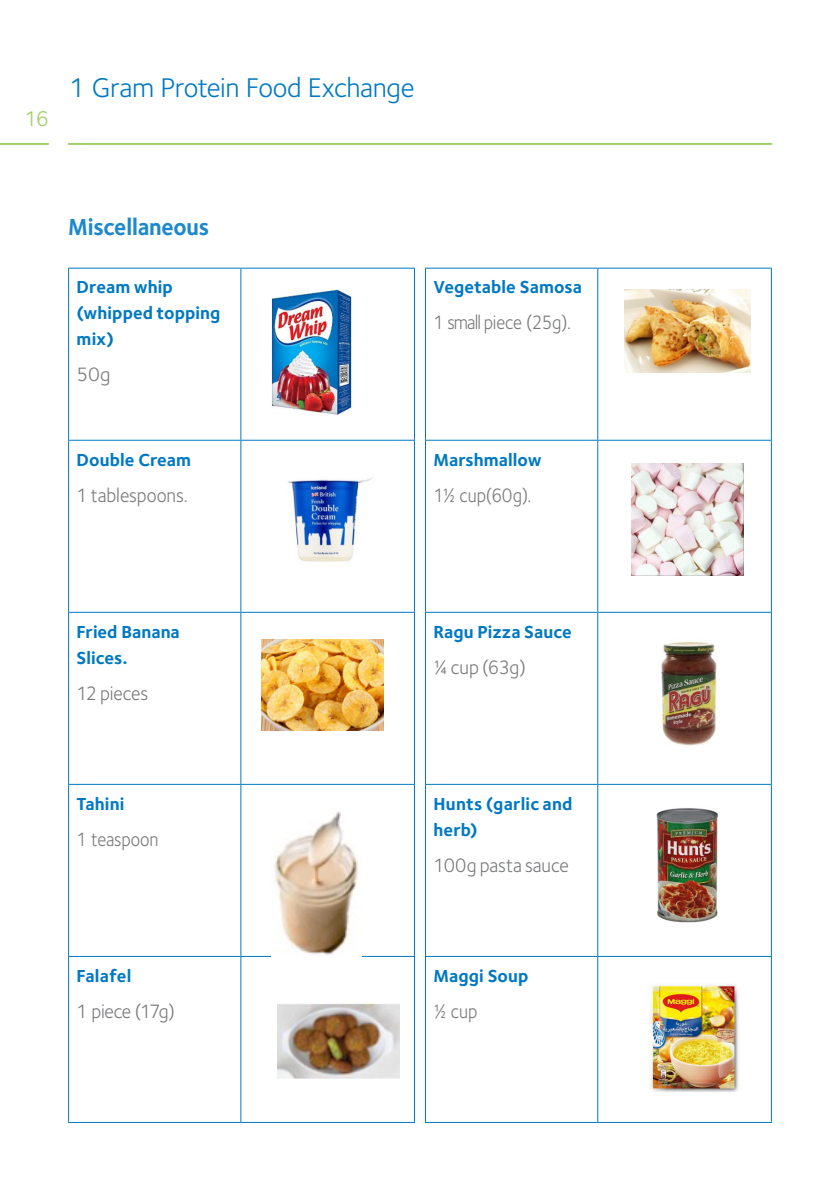
<style>
.page{position:relative;width:840px;height:1191px;background:#fff}
.page>*{position:absolute;margin:0;border:0;box-sizing:border-box;transform-origin:0 0}
.t1{font:28px "Foundry Sterling";letter-spacing:-.015em;color:#0079c2}
.Inner_-_Body{font:700 24px "Foundry Sterling";letter-spacing:-.01em;color:#1e89ca;scale:.95 1}
.t2{font:22px "Foundry Sterling";color:#9fce66}
.Table_Paragraph{font:20px "Foundry Sterling";letter-spacing:-.005em;color:#797a7c;scale:.95 1}
.Table_Paragraph-2{font:20px "Foundry Sterling";letter-spacing:-.005em;color:#797a7c;scale:.9 1}
.Table_Paragraph-3{font:20px "Foundry Sterling";letter-spacing:-.03em;color:#797a7c;scale:.9 1}
.Table_Paragraph-4{font:20px "Foundry Sterling";letter-spacing:-.025em;color:#797a7c;scale:.95 1}
.Table_Paragraph-5{font:20px "Foundry Sterling";letter-spacing:-.005em;color:#797a7c}
.Paragraph_Style_1{font:700 18px/26px "Foundry Sterling";letter-spacing:.005em;color:#0079c2}
</style>
<div class="page">
<hr style="left:68px;top:143px;width:703px;height:2px;background:#9fce66">
<hr style="left:0;top:143px;width:49px;height:2px;background:#9fce66">
<hr style="left:68px;top:268px;width:173px;height:1px;background:#0079c1">
<hr style="left:68px;top:269px;width:1px;height:171px;background:#0079c1">
<hr style="left:241px;top:268px;width:174px;height:1px;background:#0079c1">
<hr style="left:240px;top:269px;width:1px;height:171px;background:#0079c1">
<hr style="left:414px;top:269px;width:1px;height:171px;background:#0079c1">
<hr style="left:68px;top:440px;width:173px;height:1px;background:#0079c1">
<hr style="left:68px;top:441px;width:1px;height:171px;background:#0079c1">
<hr style="left:241px;top:440px;width:174px;height:1px;background:#0079c1">
<hr style="left:240px;top:441px;width:1px;height:171px;background:#0079c1">
<hr style="left:414px;top:441px;width:1px;height:171px;background:#0079c1">
<hr style="left:68px;top:612px;width:173px;height:1px;background:#0079c1">
<hr style="left:68px;top:613px;width:1px;height:171px;background:#0079c1">
<hr style="left:241px;top:612px;width:174px;height:1px;background:#0079c1">
<hr style="left:240px;top:613px;width:1px;height:171px;background:#0079c1">
<hr style="left:414px;top:613px;width:1px;height:171px;background:#0079c1">
<hr style="left:68px;top:784px;width:173px;height:1px;background:#0079c1">
<hr style="left:68px;top:785px;width:1px;height:171px;background:#0079c1">
<hr style="left:241px;top:784px;width:174px;height:1px;background:#0079c1">
<hr style="left:240px;top:785px;width:1px;height:171px;background:#0079c1">
<hr style="left:414px;top:785px;width:1px;height:171px;background:#0079c1">
<hr style="left:68px;top:956px;width:173px;height:1px;background:#0079c1">
<hr style="left:68px;top:957px;width:1px;height:165px;background:#0079c1">
<hr style="left:241px;top:956px;width:174px;height:1px;background:#0079c1">
<hr style="left:240px;top:957px;width:1px;height:165px;background:#0079c1">
<hr style="left:414px;top:957px;width:1px;height:165px;background:#0079c1">
<hr style="left:68px;top:1122px;width:173px;height:1px;background:#0079c1">
<hr style="left:241px;top:1122px;width:174px;height:1px;background:#0079c1">
<hr style="left:425px;top:268px;width:172px;height:1px;background:#0079c1">
<hr style="left:425px;top:269px;width:1px;height:171px;background:#0079c1">
<hr style="left:597px;top:268px;width:174px;height:1px;background:#0079c1">
<hr style="left:597px;top:269px;width:1px;height:171px;background:#0079c1">
<hr style="left:770px;top:269px;width:1px;height:171px;background:#0079c1">
<hr style="left:425px;top:440px;width:172px;height:1px;background:#0079c1">
<hr style="left:425px;top:441px;width:1px;height:171px;background:#0079c1">
<hr style="left:597px;top:440px;width:174px;height:1px;background:#0079c1">
<hr style="left:597px;top:441px;width:1px;height:171px;background:#0079c1">
<hr style="left:770px;top:441px;width:1px;height:171px;background:#0079c1">
<hr style="left:425px;top:612px;width:172px;height:1px;background:#0079c1">
<hr style="left:425px;top:613px;width:1px;height:171px;background:#0079c1">
<hr style="left:597px;top:612px;width:174px;height:1px;background:#0079c1">
<hr style="left:597px;top:613px;width:1px;height:171px;background:#0079c1">
<hr style="left:770px;top:613px;width:1px;height:171px;background:#0079c1">
<hr style="left:425px;top:784px;width:172px;height:1px;background:#0079c1">
<hr style="left:425px;top:785px;width:1px;height:171px;background:#0079c1">
<hr style="left:597px;top:784px;width:174px;height:1px;background:#0079c1">
<hr style="left:597px;top:785px;width:1px;height:171px;background:#0079c1">
<hr style="left:770px;top:785px;width:1px;height:171px;background:#0079c1">
<hr style="left:425px;top:956px;width:172px;height:1px;background:#0079c1">
<hr style="left:425px;top:957px;width:1px;height:165px;background:#0079c1">
<hr style="left:597px;top:956px;width:174px;height:1px;background:#0079c1">
<hr style="left:597px;top:957px;width:1px;height:165px;background:#0079c1">
<hr style="left:770px;top:957px;width:1px;height:165px;background:#0079c1">
<hr style="left:425px;top:1122px;width:172px;height:1px;background:#0079c1">
<hr style="left:597px;top:1122px;width:174px;height:1px;background:#0079c1">
<img style="left:271px;top:290px;width:80px;height:126px">
<img style="left:288px;top:478px;width:85px;height:84px">
<img style="left:261px;top:639px;width:122px;height:91px">
<img style="left:274px;top:811px;width:84px;height:144px">
<img style="left:277px;top:1003px;width:122px;height:76px">
<img style="left:624px;top:290px;width:126px;height:82px">
<img style="left:631px;top:464px;width:112px;height:111px">
<img style="left:661px;top:642px;width:56px;height:104px">
<img style="left:656px;top:808px;width:62px;height:114px">
<img style="left:650px;top:985px;width:89px;height:107px">
<p class="t2" style="left:24px;top:106px;width:26px">16</p>
<h1 class="t1" style="left:69px;top:71px;width:347px">1 Gram Protein Food Exchange</h1>
<p class="Inner_-_Body" style="left:68px;top:212px;width:150px">Miscellaneous</p>
<p class="Paragraph_Style_1" style="left:77px;top:275px;width:145px">Dream whip (whipped topping mix)</p>
<p class="Table_Paragraph-5" style="left:77px;top:363px;width:35px">50g</p>
<p class="Paragraph_Style_1" style="left:77px;top:447px;width:116px">Double Cream</p>
<p class="Table_Paragraph" style="left:77px;top:483px;width:119px">1 tablespoons.</p>
<p class="Paragraph_Style_1" style="left:433px;top:275px;width:150px">Vegetable Samosa</p>
<p class="Table_Paragraph-3" style="left:433px;top:311px;width:154px">1 small piece (25g).</p>
<p class="Paragraph_Style_1" style="left:433px;top:447px;width:110px">Marshmallow</p>
<p class="Table_Paragraph-2" style="left:433px;top:483px;width:110px">1½ cup(60g).</p>
<p class="Paragraph_Style_1" style="left:77px;top:619px;width:105px">Fried Banana<br>Slices.</p>
<p class="Table_Paragraph" style="left:77px;top:681px;width:77px">12 pieces</p>
<p class="Paragraph_Style_1" style="left:77px;top:791px;width:49px">Tahini</p>
<p class="Table_Paragraph-2" style="left:77px;top:827px;width:93px">1 teaspoon</p>
<p class="Paragraph_Style_1" style="left:77px;top:963px;width:56px">Falafel</p>
<p class="Table_Paragraph-4" style="left:77px;top:999px;width:105px">1 piece (17g)</p>
<p class="Paragraph_Style_1" style="left:433px;top:619px;width:140px">Ragu Pizza Sauce</p>
<p class="Table_Paragraph" style="left:433px;top:655px;width:99px">¼ cup (63g)</p>
<p class="Paragraph_Style_1" style="left:433px;top:791px;width:140px">Hunts (garlic and herb)</p>
<p class="Table_Paragraph" style="left:433px;top:853px;width:144px">100g pasta sauce</p>
<p class="Paragraph_Style_1" style="left:433px;top:963px;width:96px">Maggi Soup</p>
<p class="Table_Paragraph-2" style="left:433px;top:999px;width:50px">½ cup</p>
</div>
